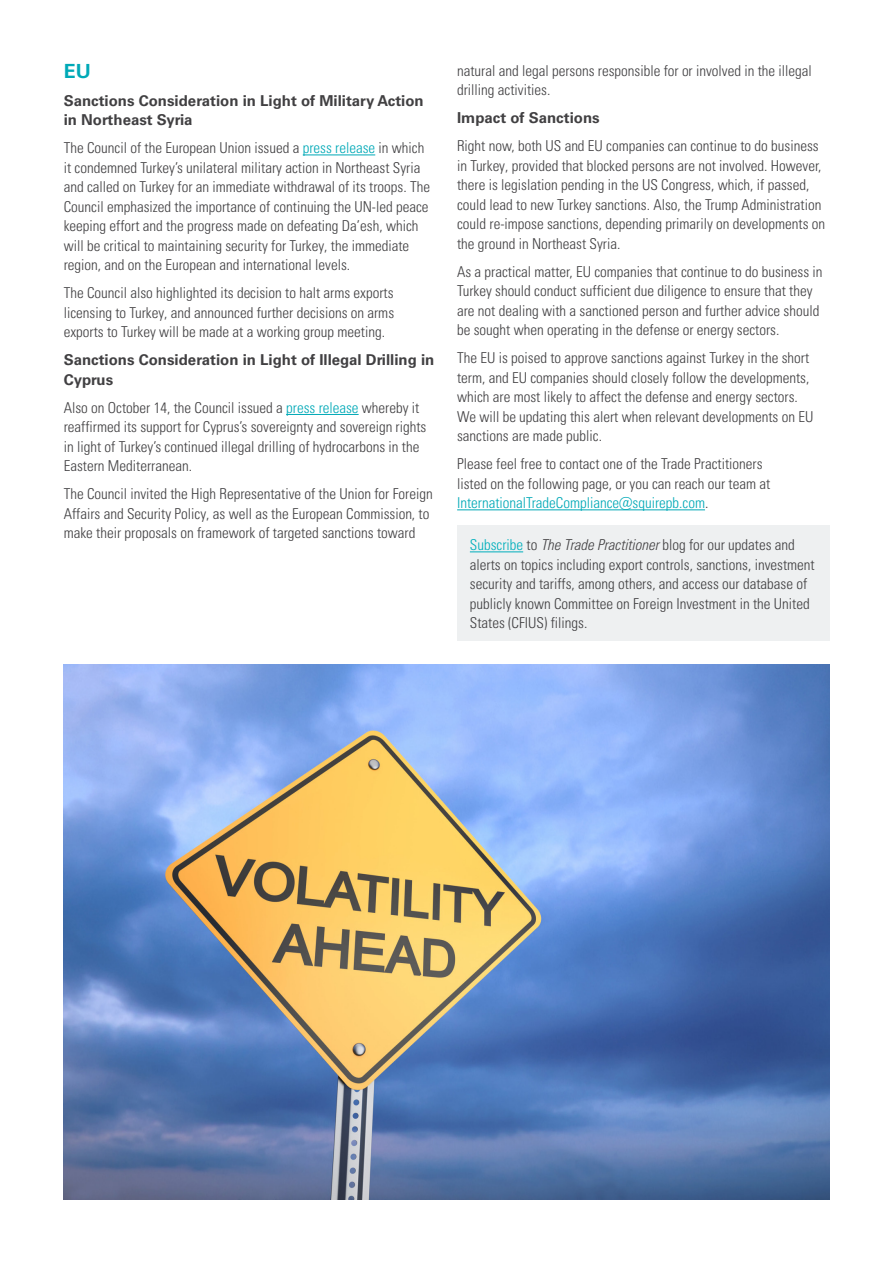
<style>
.page{position:relative;width:893px;height:1263px;background:#fff}
.page>*{position:absolute;margin:0;border:0;box-sizing:border-box;transform-origin:0 0}
.t1{font:700 19.5px "Univers LTCYR 65";color:#00a9b7}
.t2{font:15px/19.5px "Univers LTCYR 47 Light Cond";color:#414042}
.t3{font:700 15px/19.5px "Univers LTCYR 65";color:#414042}
.s1{color:#00a9b7}
.s2{color:#00afbc}
.s3{font-family:"Univers LTCYR 47 Light Cond Obl"}
</style>
<div class="page">
<hr style="left:303px;top:155px;width:72px;height:1px;background:#00a9b7">
<hr style="left:286px;top:414px;width:73px;height:1px;background:#00a9b7">
<hr style="left:457px;top:509px;width:248px;height:1px;background:#00a9b7">
<div style="left:457px;top:526px;width:372px;height:115px;background:#eef0f1"></div>
<hr style="left:470px;top:551px;width:53px;height:1px;background:#00afbc">
<img style="left:64px;top:664px;width:765px;height:535px">
<h1 class="t1" style="left:64px;top:57px;width:29px">EU</h1>
<p class="t3" style="left:64px;top:90px;width:361px">Sanctions Consideration in Light of Military Action in Northeast Syria</p>
<p class="t2" style="left:64px;top:138px;width:368px">The Council of the European Union issued a <span class="s1">press release</span> in which it condemned Turkey’s unilateral military action in Northeast Syria and called on Turkey for an immediate withdrawal of its troops. The Council emphasized the importance of continuing the UN-led peace keeping effort and the progress made on defeating Da’esh, which will be critical to maintaining security for Turkey, the immediate region, and on the European and international levels.</p>
<p class="t2" style="left:64px;top:283px;width:332px;text-align:justify">The Council also highlighted its decision to halt arms exports licensing to Turkey, and announced further decisions on arms exports to Turkey will be made at a working group meeting.</p>
<p class="t3" style="left:64px;top:350px;width:372px">Sanctions Consideration in Light of Illegal Drilling in<br>Cyprus</p>
<p class="t2" style="left:64px;top:397px;width:364px">Also on October 14, the Council issued a <span class="s1">press release</span> whereby it reaffirmed its support for Cyprus’s sovereignty and sovereign rights in light of Turkey’s continued illegal drilling of hydrocarbons in the Eastern Mediterranean.</p>
<p class="t2" style="left:64px;top:484px;width:370px">The Council invited the High Representative of the Union for Foreign<br>Affairs and Security Policy, as well as the European Commission, to make their proposals on framework of targeted sanctions toward</p>
<p class="t2" style="left:457px;top:60px;width:356px">natural and legal persons responsible for or involved in the illegal drilling activities.</p>
<p class="t3" style="left:457px;top:107px;width:144px">Impact of Sanctions</p>
<p class="t2" style="left:457px;top:135px;width:370px">Right now, both US and EU companies can continue to do business in Turkey, provided that blocked persons are not involved. However, there is legislation pending in the US Congress, which, if passed, could lead to new Turkey sanctions. Also, the Trump Administration could re-impose sanctions, depending primarily on developments on the ground in Northeast Syria.</p>
<p class="t2" style="left:457px;top:261px;width:367px">As a practical matter, EU companies that continue to do business in Turkey should conduct sufficient due diligence to ensure that they are not dealing with a sanctioned person and further advice should be sought when operating in the defense or energy sectors.</p>
<p class="t2" style="left:457px;top:347px;width:358px">The EU is poised to approve sanctions against Turkey in the short term, and EU companies should closely follow the developments, which are most likely to affect the defense and energy sectors.<br>We will be updating this alert when relevant developments on EU sanctions are made public.</p>
<p class="t2" style="left:457px;top:453px;width:315px">Please feel free to contact one of the Trade Practitioners listed on the following page, or you can reach our team at<br><span class="s1">InternationalTradeCompliance@squirepb.com</span>.</p>
<p class="t2" style="left:470px;top:534px;width:346px"><span class="s2">Subscribe</span> to <span class="s3">The Trade Practitioner</span> blog for our updates and alerts on topics including export controls, sanctions, investment security and tariffs, among others, and access our database of publicly known Committee on Foreign Investment in the United States (CFIUS) filings.</p>
</div>
